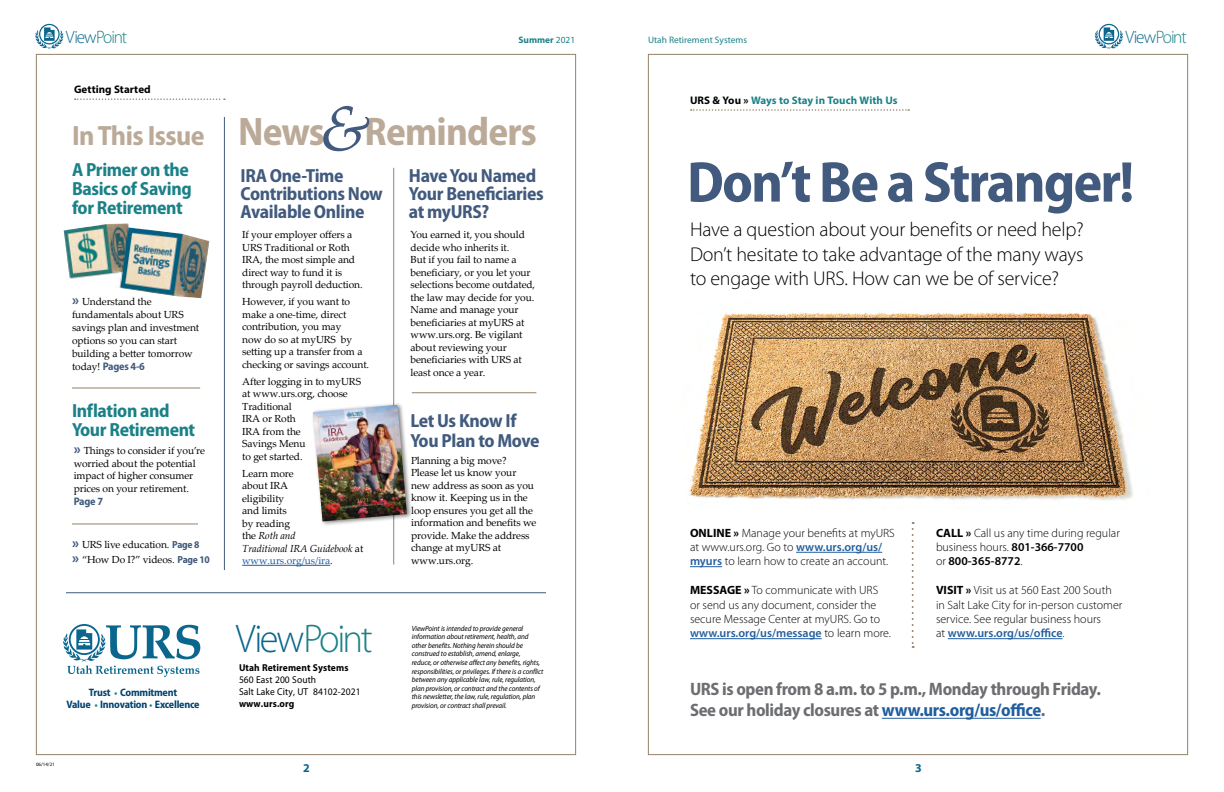
<style>
.page{position:relative;width:1224px;height:792px;background:#fff}
.page>*{position:absolute;margin:0;border:0;box-sizing:border-box;transform-origin:0 0}
.t1{font:italic 64.6px "Palatino Linotype";color:#415a7d}
.t2{font:700 semi-condensed 58px "Myriad Pro";letter-spacing:-.03em;color:#415a7d}
.t3{font:300 40.2px "Myriad Pro";letter-spacing:-.06em;color:#1b8187;scale:.96 1}
.t4{font:700 semi-condensed 40px "Myriad Pro";letter-spacing:-.02em;color:#bbaa98}
.t5{font:300 20px/24.5px "Myriad Pro";letter-spacing:-.01em;color:#000;text-align:justify}
.t6{font:700 semi-condensed 19px/18px "Myriad Pro";letter-spacing:-.02em;color:#415a7d}
.t7{font:700 semi-condensed 19px/19px "Myriad Pro";letter-spacing:-.02em;color:#1b8187}
.t8{font:700 semi-condensed 18px/22px "Myriad Pro";letter-spacing:-.02em;color:#6d6e71}
.t9{font:300 18px "Myriad Pro";letter-spacing:-.06em;color:#1b8187;scale:.96 1}
.t10{font:300 12px/14.4px "Myriad Pro";color:#000}
.t11{font:700 12px "Myriad Pro";color:#0b668e}
.t12{font:700 11px "Myriad Pro";color:#1b8187}
.t13{font:700 semi-condensed 11px "Myriad Pro";letter-spacing:-.02em;color:#415a7d}
.t14{font:700 11px "Myriad Pro";letter-spacing:.005em;color:#000}
.t15{font:700 semi-condensed 10.8px/12.2px "Myriad Pro";letter-spacing:-.02em;color:#004270;text-align:center}
.t16{font:10.2px/12.5px "Palatino Linotype";letter-spacing:-.01em;color:#000}
.t17{font:10px/12px "Myriad Pro";letter-spacing:.01em;color:#000;scale:.95 1}
.t18{font:700 10px "Myriad Pro";letter-spacing:.01em;color:#000;scale:.95 1}
.t19{font:9.4px "Myriad Pro";color:#1b8187}
.t20{font:700 9.4px "Myriad Pro";color:#1b8187}
.t21{font:italic 7.5px/8.6px "Myriad Pro";letter-spacing:-.01em;color:#000;scale:.95 1}
.t22{font:5px "Myriad Pro";color:#000}
.s1{color:#0b668e}
.s2{font-weight:400}
.s3{font-size:28px}
.s4{font-family:"Myriad Pro";font-weight:700;font-size:15px;color:#415a7d}
.s5{font-family:"Palatino Linotype";font-weight:400;font-stretch:normal;font-size:10.2px;color:#000}
.s6{font-family:"Myriad Pro";font-weight:700;font-stretch:semi-condensed;color:#415a7d}
.s7{font-style:italic}
.s8{color:#215e9e}
.s9{font-stretch:normal;font-size:13.4px;color:#1b8187}
.s10{color:#000}
.s11{font-weight:700}
.s12{font-weight:600;color:#215e9e}
.s13{font-weight:600}
</style>
<div class="page">
<hr style="left:72px;top:524px;width:126px;height:1px;background:#958168">
<hr style="left:72px;top:388px;width:128px;height:1px;background:#958168">
<svg style="left:63px;top:624px;width:137px;height:53px"></svg>
<hr style="left:224px;top:117px;width:1px;height:453px;background:#415a7d">
<svg style="left:75px;top:98px;width:150px;height:2px"></svg>
<svg style="left:35px;top:24px;width:28px;height:25px"></svg>
<hr style="left:66px;top:592px;width:480px;height:1px;background:#415a7d">
<hr style="left:393px;top:168px;width:1px;height:396px;background:#958168">
<hr style="left:412px;top:392px;width:124px;height:1px;background:#958168">
<hr style="left:242px;top:565px;width:88px;height:1px;background:#215e9e">
<div style="left:310px;top:402px;width:102px;height:125px;background:#000;opacity:.5"></div>
<img style="left:313px;top:405px;width:94px;height:116px">
<svg style="left:691px;top:109px;width:218px;height:2px"></svg>
<hr style="left:796px;top:552px;width:86px;height:1px;background:#215e9e">
<hr style="left:690px;top:566px;width:32px;height:1px;background:#215e9e">
<hr style="left:690px;top:638px;width:132px;height:1px;background:#215e9e">
<hr style="left:948px;top:638px;width:115px;height:1px;background:#215e9e">
<hr style="left:882px;top:718px;width:159px;height:1px;background:#215e9e">
<svg style="left:912px;top:522px;width:2px;height:126px"></svg>
<img style="left:689px;top:311px;width:444px;height:190px">
<svg style="left:1095px;top:24px;width:28px;height:25px"></svg>
<img style="left:63px;top:223px;width:66px;height:56px">
<img style="left:114px;top:227px;width:96px;height:71px">
<h3 class="t9" style="left:66px;top:26px;width:65px"><span class="s1">View</span>Point</h3>
<p class="t20" style="left:519px;top:34px;width:58px">Summer <span class="s2">2021</span></p>
<p class="t14" style="left:74px;top:83px;width:78px">Getting Started</p>
<h1 class="t1" style="left:320px;top:82px;width:52px">&amp;</h1>
<h3 class="t4" style="left:72px;top:109px;width:466px"><span class="s3">In This Issue</span> News Reminders</h3>
<h3 class="t7" style="left:72px;top:160px;width:121px">A Primer on the<br>Basics of Saving for Retirement</h3>
<p class="t16" style="left:72px;top:295px;width:129px;line-height:13px"><span class="s4">»</span> Understand the fundamentals about URS savings plan and investment options so you can start building a better tomorrow</p>
<p class="t13" style="left:72px;top:361px;width:74px"><span class="s5">today!</span> Pages 4-6</p>
<h3 class="t7" style="left:72px;top:401px;width:125px">Inflation and<br>Your Retirement</h3>
<p class="t16" style="left:74px;top:444px;width:133px"><span class="s4">»</span> Things to consider if you’re worried about the potential impact of higher consumer prices on your retirement.</p>
<p class="t13" style="left:74px;top:495px;width:31px">Page 7</p>
<p class="t16" style="left:72px;top:537px;width:139px;line-height:14.5px"><span class="s4">»</span> URS live education. <span class="s6">Page 8<br></span><span class="s4">»</span> “How Do I?” videos. <span class="s6">Page 10</span></p>
<h3 class="t6" style="left:241px;top:167px;width:144px">IRA One-Time<br>Contributions Now<br>Available Online</h3>
<h3 class="t6" style="left:409px;top:167px;width:136px">Have You Named<br>Your Beneficiaries at myURS?</h3>
<p class="t16" style="left:242px;top:228px;width:122px">If your employer offers a<br>URS Traditional or Roth<br>IRA, the most simple and direct way to fund it is through payroll deduction.</p>
<p class="t16" style="left:242px;top:295px;width:129px">However, if you want to make a one-time, direct contribution, you may<br>now do so at myURS by setting up a transfer from a checking or savings account.</p>
<p class="t16" style="left:242px;top:375px;width:120px">After logging in to myURS at www.urs.org, choose<br>Traditional<br>IRA or Roth<br>IRA from the<br>Savings Menu<br>to get started.</p>
<p class="t16" style="left:242px;top:467px;width:123px">Learn more<br>about IRA<br>eligibility<br>and limits<br>by reading<br>the <span class="s7">Roth and<br>Traditional IRA Guidebook</span> at <span class="s8">www.urs.org/us/ira</span>.</p>
<p class="t16" style="left:411px;top:228px;width:126px">You earned it, you should decide who inherits it.<br>But if you fail to name a beneficiary, or you let your selections become outdated, the law may decide for you.<br>Name and manage your beneficiaries at myURS at www.urs.org. Be vigilant about reviewing your beneficiaries with URS at least once a year.</p>
<h3 class="t6" style="left:410px;top:411px;width:131px;line-height:20.3px">Let Us Know If<br>You Plan to Move</h3>
<p class="t16" style="left:411px;top:454px;width:127px">Planning a big move?<br>Please let us know your new address as soon as you know it. Keeping us in the loop ensures you get all the information and benefits we provide. Make the address change at myURS at www.urs.org.</p>
<p class="t15" style="left:66px;top:686px;width:135px">Trust <span class="s9">·</span> Commitment<br>Value <span class="s9">·</span> Innovation <span class="s9">·</span> Excellence</p>
<p class="t22" style="left:36px;top:761px;width:20px">06/14/21</p>
<h3 class="t3" style="left:236px;top:615px;width:144px"><span class="s1">View</span>Point</h3>
<p class="t18" style="left:239px;top:662px;width:117px">Utah Retirement Systems</p>
<p class="t17" style="left:239px;top:674px;width:130px">560 East 200 South<br>Salt Lake City, UT 84102-2021</p>
<p class="t18" style="left:239px;top:698px;width:60px">www.urs.org</p>
<p class="t11" style="left:303px;top:760px;width:8px">2</p>
<p class="t21" style="left:412px;top:624px;width:140px">ViewPoint is intended to provide general information about retirement, health, and other benefits. Nothing herein should be construed to establish, amend, enlarge,<br>reduce, or otherwise affect any benefits, rights, responsibilities, or privileges. If there is a conflict between any applicable law, rule, regulation, plan provision, or contract and the contents of this newsletter, the law, rule, regulation, plan provision, or contract shall prevail.</p>
<p class="t19" style="left:648px;top:34px;width:101px">Utah Retirement Systems</p>
<h3 class="t9" style="left:1125px;top:26px;width:65px"><span class="s1">View</span>Point</h3>
<p class="t12" style="left:690px;top:93px;width:209px"><span class="s10">URS &amp; You »</span> Ways to Stay in Touch With Us</p>
<h2 class="t2" style="left:687px;top:150px;width:449px">Don’t Be a Stranger!</h2>
<h3 class="t5" style="left:690px;top:217px;width:395px">Have a question about your benefits or need help?<br>Don’t hesitate to take advantage of the many ways to engage with URS. How can we be of service?</h3>
<p class="t10" style="left:690px;top:525px;width:206px"><span class="s11">ONLINE »</span> Manage your benefits at myURS at www.urs.org. Go to <span class="s12">www.urs.org/us/ myurs</span> to learn how to create an account.</p>
<p class="t10" style="left:690px;top:583px;width:202px"><span class="s11">MESSAGE »</span> To communicate with URS or send us any document, consider the secure Message Center at myURS. Go to <span class="s12">www.urs.org/us/message</span> to learn more.</p>
<p class="t10" style="left:936px;top:525px;width:185px"><span class="s11">CALL »</span> Call us any time during regular business hours. <span class="s13">801-366-7700<br></span>or <span class="s13">800-365-8772</span>.</p>
<p class="t10" style="left:936px;top:583px;width:188px"><span class="s11">VISIT »</span> Visit us at 560 East 200 South in Salt Lake City for in-person customer service. See regular business hours<br>at <span class="s12">www.urs.org/us/office</span>.</p>
<h3 class="t8" style="left:690px;top:678px;width:413px">URS is open from 8 a.m. to 5 p.m., Monday through Friday.<br>See our holiday closures at <span class="s8">www.urs.org/us/office</span>.</h3>
<p class="t11" style="left:915px;top:760px;width:8px">3</p>
</div>
